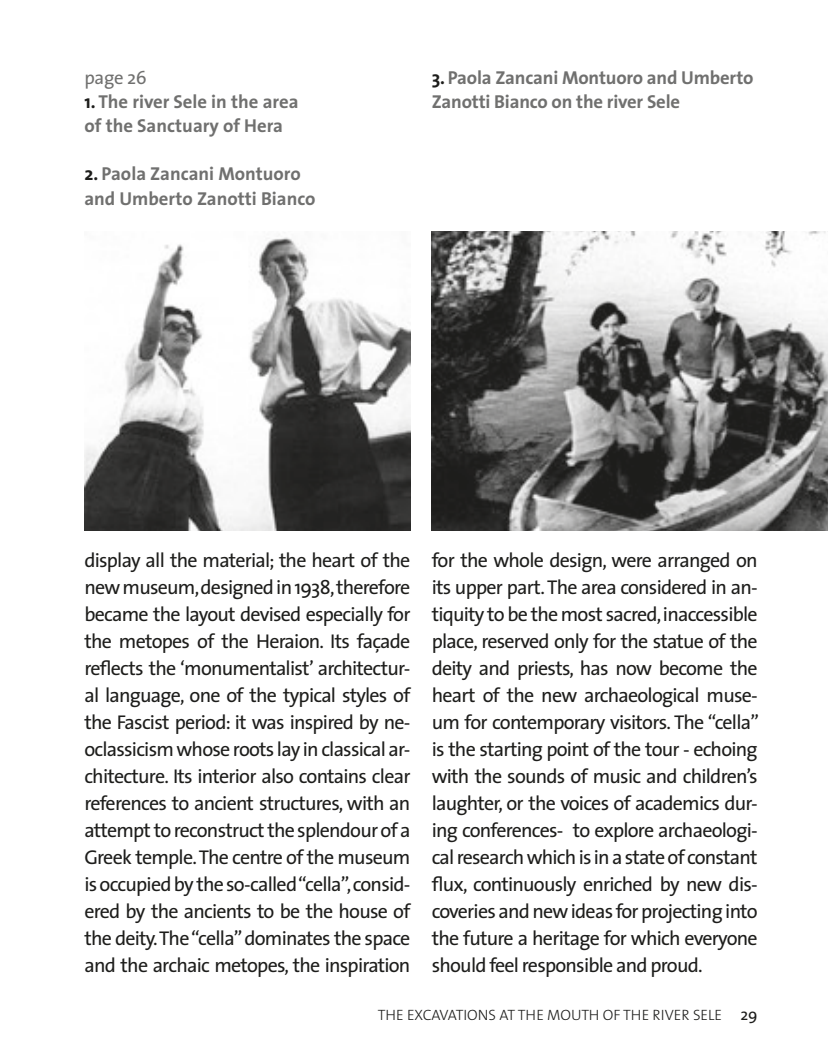
<style>
.page{position:relative;width:828px;height:1062px;background:#fff}
.page>*{position:absolute;margin:0;border:0;box-sizing:border-box;transform-origin:0 0}
.t1{font:20px/27px "The Sans";letter-spacing:-.04em;color:#1d1d1b;text-align:justify}
.t2{font:700 18.75px/24.2px "The Sans";color:#70706f}
.t3{font:18.75px "The Sans";letter-spacing:-.015em;color:#70706f}
.t4{font:300 15px "The Sans";color:#1d1d1b}
.s1{color:#1d1d1b}
.s2{font-weight:400;font-size:16.25px}
</style>
<div class="page">
<img style="left:84px;top:234px;width:326px;height:297px">
<img style="left:432px;top:231px;width:396px;height:300px">
<p class="t3" style="left:84px;top:62px;width:64px">page 26</p>
<p class="t2" style="left:84px;top:89px;width:216px"><span class="s1">1.</span> The river Sele in the area of the Sanctuary of Hera</p>
<p class="t2" style="left:84px;top:161px;width:233px"><span class="s1">2.</span> Paola Zancani Montuoro and Umberto Zanotti Bianco</p>
<p class="t2" style="left:432px;top:65px;width:323px"><span class="s1">3.</span> Paola Zancani Montuoro and Umberto<br>Zanotti Bianco on the river Sele</p>
<p class="t1" style="left:84px;top:546px;width:327px">display all the material; the heart of the new museum, designed in 1938, therefore became the layout devised especially for the metopes of the Heraion. Its façade reflects the ‘monumentalist’ architectur&shy;al language, one of the typical styles of the Fascist period: it was inspired by ne&shy;oclassicism whose roots lay in classical ar&shy;chitecture. Its interior also contains clear references to ancient structures, with an attempt to reconstruct the splendour of a Greek temple. The centre of the museum is occupied by the so-called “cella”, consid&shy;ered by the ancients to be the house of the deity. The “cella” dominates the space and the archaic metopes, the inspiration</p>
<p class="t1" style="left:432px;top:546px;width:329px">for the whole design, were arranged on its upper part. The area considered in an&shy;tiquity to be the most sacred, inaccessible place, reserved only for the statue of the deity and priests, has now become the heart of the new archaeological muse&shy;um for contemporary visitors. The “cella” is the starting point of the tour - echoing with the sounds of music and children’s laughter, or the voices of academics dur&shy;ing conferences- to explore archaeologi&shy;cal research which is in a state of constant flux, continuously enriched by new dis&shy;coveries and new ideas for projecting into the future a heritage for which everyone should feel responsible and proud.</p>
<p class="t4" style="left:378px;top:1002px;width:381px">THE EXCAVATIONS AT THE MOUTH OF THE RIVER SELE <span class="s2">29</span></p>
</div>
